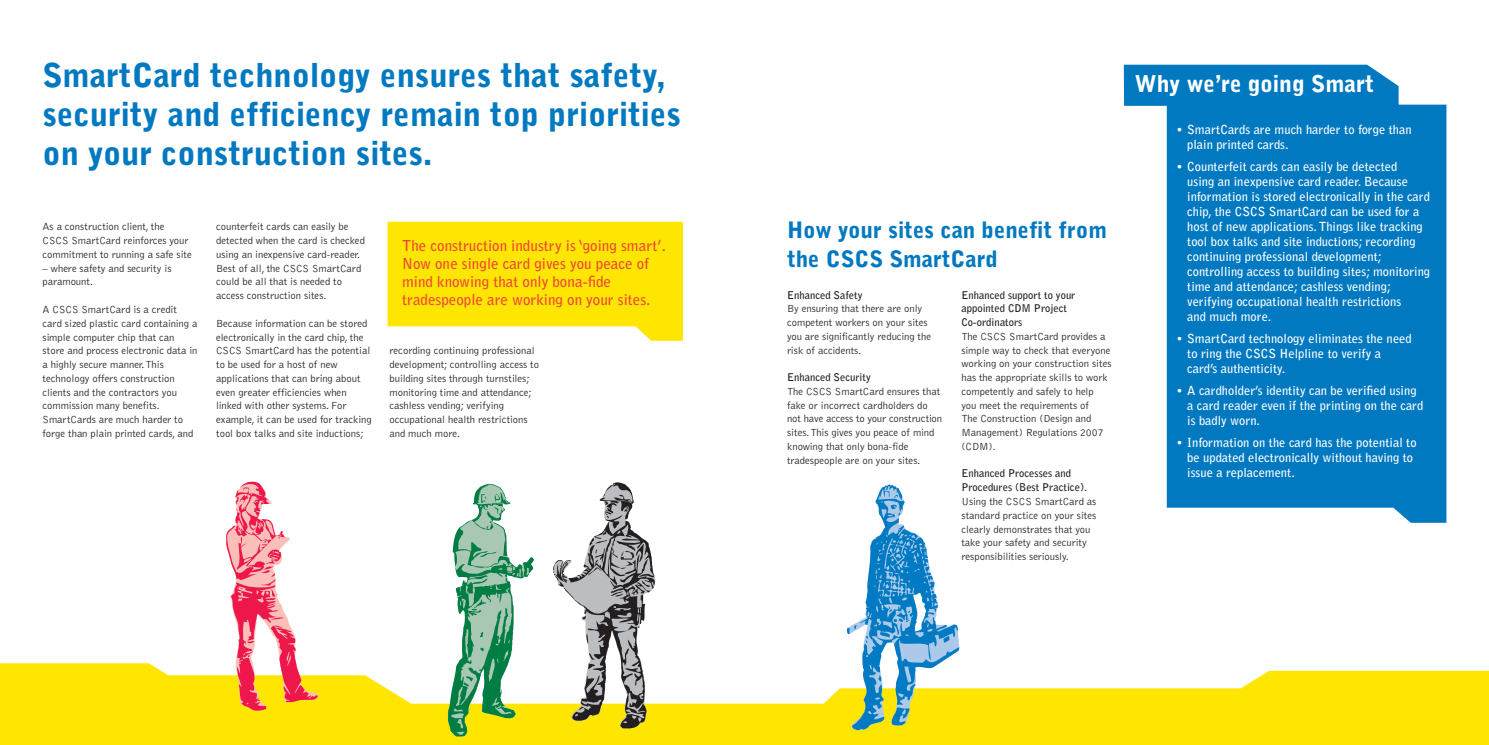
<style>
.page{position:relative;width:1489px;height:745px;background:#fff}
.page>*{position:absolute;margin:0;border:0;box-sizing:border-box;transform-origin:0 0}
.t1{font:900 32.75px/39.4px "Bell Gothic";color:#0079c1}
.t2{font:900 23px "Bell Gothic Std";color:#fff}
.t3{font:900 22.5px/28.8px "Bell Gothic";color:#0079c1}
.t4{font:700 15px/18px "Bell Gothic Std";color:#ef4738}
.t5{font:700 12.5px/15px "Bell Gothic Std";color:#fff}
.t6{font:300 10.62px/13.8px "Bell Gothic";color:#231f20}
.t7{font:700 10.62px/13.8px "Bell Gothic";color:#231f20}
</style>
<div class="page">
<svg style="left:0;top:663px;width:1488px;height:81px;fill:#ffe600"></svg>
<svg style="left:387px;top:222px;width:296px;height:118px;background:#ffe81c"></svg>
<svg style="left:226px;top:481px;width:92px;height:229px"></svg>
<svg style="left:447px;top:483px;width:87px;height:253px"></svg>
<svg style="left:847px;top:484px;width:112px;height:245px"></svg>
<svg style="left:553px;top:482px;width:102px;height:246px"></svg>
<div style="left:1166px;top:105px;width:280px;height:417px;background:#0079c1"></div>
<div style="left:1123px;top:65px;width:275px;height:41px;background:#0079c1"></div>
<h1 class="t1" style="left:43px;top:58px;width:624px">SmartCard technology ensures that safety,</h1>
<h1 class="t1" style="left:43px;top:97px;width:640px">security and efficiency remain top priorities on your construction sites.</h1>
<p class="t6" style="left:43px;top:220px;width:151px">As a construction client, the<br>CSCS SmartCard reinforces your commitment to running a safe site</p>
<p class="t6" style="left:43px;top:262px;width:130px">– where safety and security is paramount.</p>
<p class="t6" style="left:43px;top:303px;width:156px">A CSCS SmartCard is a credit card sized plastic card containing a simple computer chip that can store and process electronic data in a highly secure manner. This technology offers construction clients and the contractors you commission many benefits.<br>SmartCards are much harder to forge than plain printed cards, and</p>
<p class="t6" style="left:216px;top:220px;width:150px">counterfeit cards can easily be detected when the card is checked using an inexpensive card-reader.<br>Best of all, the CSCS SmartCard could be all that is needed to access construction sites.</p>
<p class="t6" style="left:216px;top:317px;width:157px">Because information can be stored electronically in the card chip, the<br>CSCS SmartCard has the potential to be used for a host of new applications that can bring about even greater efficiencies when linked with other systems. For example, it can be used for tracking tool box talks and site inductions;</p>
<h3 class="t4" style="left:402px;top:237px;width:265px">The construction industry is ‘going smart’.<br>Now one single card gives you peace of mind knowing that only bona-fide tradespeople are working on your sites.</h3>
<p class="t6" style="left:389px;top:344px;width:151px">recording continuing professional development; controlling access to building sites through turnstiles; monitoring time and attendance; cashless vending; verifying occupational health restrictions and much more.</p>
<h3 class="t3" style="left:787px;top:217px;width:321px">How your sites can benefit from the CSCS SmartCard</h3>
<p class="t7" style="left:787px;top:288px;width:77px">Enhanced Safety</p>
<p class="t6" style="left:787px;top:302px;width:146px">By ensuring that there are only competent workers on your sites you are significantly reducing the risk of accidents.</p>
<p class="t7" style="left:787px;top:371px;width:85px">Enhanced Security</p>
<p class="t6" style="left:787px;top:385px;width:157px">The CSCS SmartCard ensures that fake or incorrect cardholders do not have access to your construction sites. This gives you peace of mind knowing that only bona-fide tradespeople are on your sites.</p>
<p class="t7" style="left:961px;top:288px;width:115px">Enhanced support to your appointed CDM Project<br>Co-ordinators</p>
<p class="t6" style="left:961px;top:330px;width:152px">The CSCS SmartCard provides a simple way to check that everyone working on your construction sites has the appropriate skills to work competently and safely to help<br>you meet the requirements of<br>The Construction (Design and<br>Management) Regulations 2007 (CDM).</p>
<p class="t7" style="left:961px;top:467px;width:127px">Enhanced Processes and<br>Procedures (Best Practice).</p>
<p class="t6" style="left:961px;top:495px;width:136px">Using the CSCS SmartCard as standard practice on your sites clearly demonstrates that you take your safety and security responsibilities seriously.</p>
<h2 class="t2" style="left:1134px;top:71px;width:241px">Why we’re going Smart</h2>
<p class="t5" style="left:1187px;top:122px;width:226px;text-indent:-11px">• SmartCards are much harder to forge than plain printed cards.</p>
<p class="t5" style="left:1187px;top:159px;width:244px;text-indent:-11px">• Counterfeit cards can easily be detected<br>using an inexpensive card reader. Because information is stored electronically in the card chip, the CSCS SmartCard can be used for a host of new applications. Things like tracking tool box talks and site inductions; recording continuing professional development; controlling access to building sites; monitoring time and attendance; cashless vending; verifying occupational health restrictions<br>and much more.</p>
<p class="t5" style="left:1187px;top:332px;width:226px;text-indent:-11px">• SmartCard technology eliminates the need to ring the CSCS Helpline to verify a card’s authenticity.</p>
<p class="t5" style="left:1187px;top:384px;width:238px;text-indent:-11px">• A cardholder’s identity can be verified using a card reader even if the printing on the card is badly worn.</p>
<p class="t5" style="left:1187px;top:436px;width:231px;text-indent:-11px">• Information on the card has the potential to be updated electronically without having to issue a replacement.</p>
</div>
